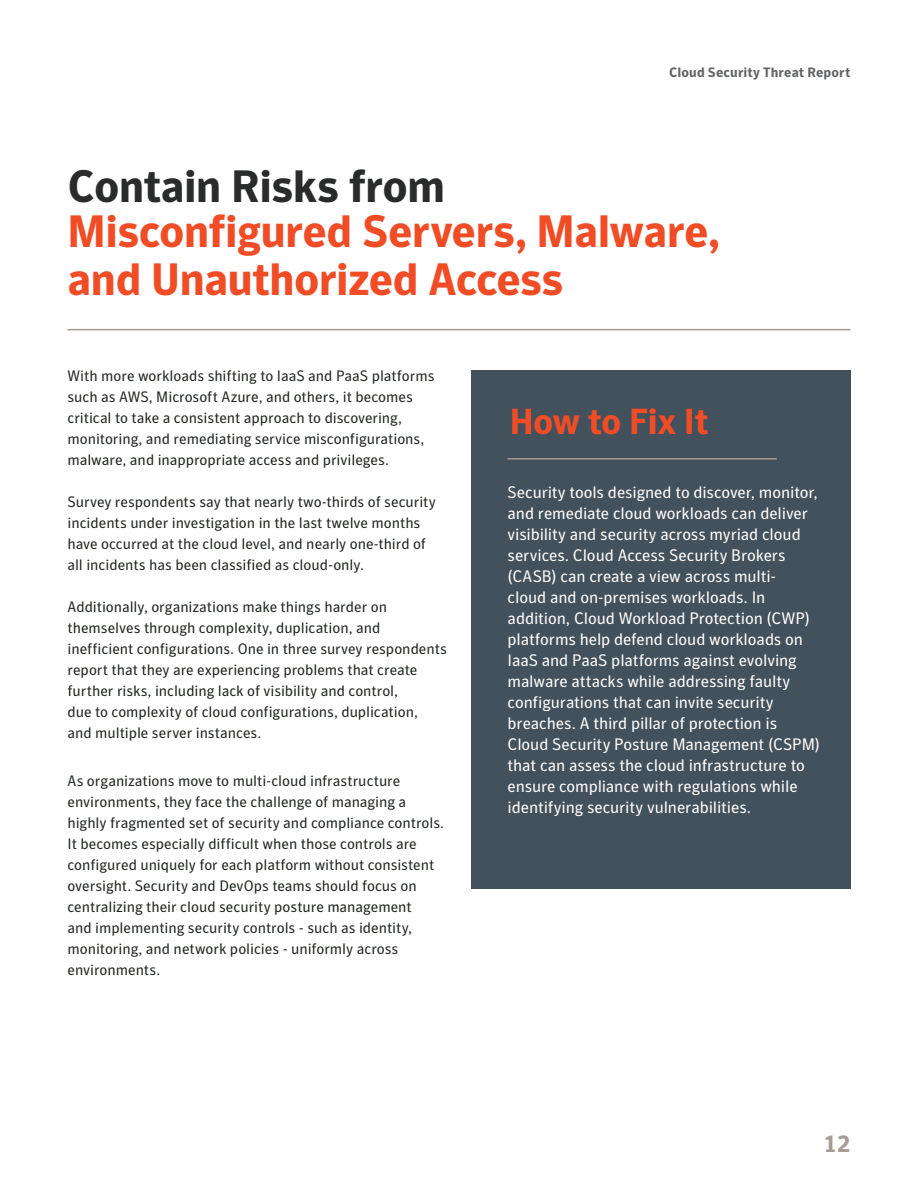
<style>
.page{position:relative;width:918px;height:1188px;background:#fff}
.page>*{position:absolute;margin:0;border:0;box-sizing:border-box;transform-origin:0 0}
.Body_H1_Folio{font:700 45px/46.5px "Symantec Sans";letter-spacing:-.02em;color:#f04c26}
.t1{font:700 36px "Symantec Sans";letter-spacing:-.02em;color:#f04c26}
.t2{font:700 24px "Symantec Sans";color:#a79b94}
.t3{font:16.5px/21px "Symantec Sans";letter-spacing:-.01em;color:#fff}
.Body_-_Folio{font:15px/21px "Symantec Sans";letter-spacing:-.005em;color:#212721}
.t4{font:700 13.5px "Symantec Sans";letter-spacing:.01em;color:#636569}
.s1{color:#2a2c2b}
</style>
<div class="page">
<hr style="left:68px;top:329px;width:782px;height:1px;background:#a59b94">
<div style="left:471px;top:370px;width:379px;height:519px;background:#43515c"></div>
<hr style="left:508px;top:458px;width:269px;height:2px;background:#a59b94">
<p class="t4" style="left:669px;top:64px;width:183px">Cloud Security Threat Report</p>
<p class="Body_H1_Folio" style="left:68px;top:164px;width:654px"><span class="s1">Contain Risks from<br></span>Misconfigured Servers, Malware, and Unauthorized Access</p>
<p class="Body_-_Folio" style="left:68px;top:365px;width:369px">With more workloads shifting to IaaS and PaaS platforms such as AWS, Microsoft Azure, and others, it becomes critical to take a consistent approach to discovering, monitoring, and remediating service misconfigurations, malware, and inappropriate access and privileges.</p>
<p class="Body_-_Folio" style="left:68px;top:491px;width:370px">Survey respondents say that nearly two-thirds of security incidents under investigation in the last twelve months have occurred at the cloud level, and nearly one-third of all incidents has been classified as cloud-only.</p>
<p class="Body_-_Folio" style="left:68px;top:596px;width:381px">Additionally, organizations make things harder on themselves through complexity, duplication, and inefficient configurations. One in three survey respondents report that they are experiencing problems that create further risks, including lack of visibility and control,<br>due to complexity of cloud configurations, duplication,<br>and multiple server instances.</p>
<p class="Body_-_Folio" style="left:68px;top:770px;width:378px">As organizations move to multi-cloud infrastructure environments, they face the challenge of managing a highly fragmented set of security and compliance controls.<br>It becomes especially difficult when those controls are configured uniquely for each platform without consistent oversight. Security and DevOps teams should focus on centralizing their cloud security posture management<br>and implementing security controls - such as identity, monitoring, and network policies - uniformly across environments.</p>
<p class="t1" style="left:510px;top:400px;width:201px">How to Fix It</p>
<p class="t3" style="left:508px;top:482px;width:314px">Security tools designed to discover, monitor, and remediate cloud workloads can deliver visibility and security across myriad cloud services. Cloud Access Security Brokers (CASB) can create a view across multi-<br>cloud and on-premises workloads. In addition, Cloud Workload Protection (CWP) platforms help defend cloud workloads on IaaS and PaaS platforms against evolving malware attacks while addressing faulty configurations that can invite security breaches. A third pillar of protection is Cloud Security Posture Management (CSPM) that can assess the cloud infrastructure to ensure compliance with regulations while identifying security vulnerabilities.</p>
<p class="t2" style="left:824px;top:1129px;width:28px">12</p>
</div>
